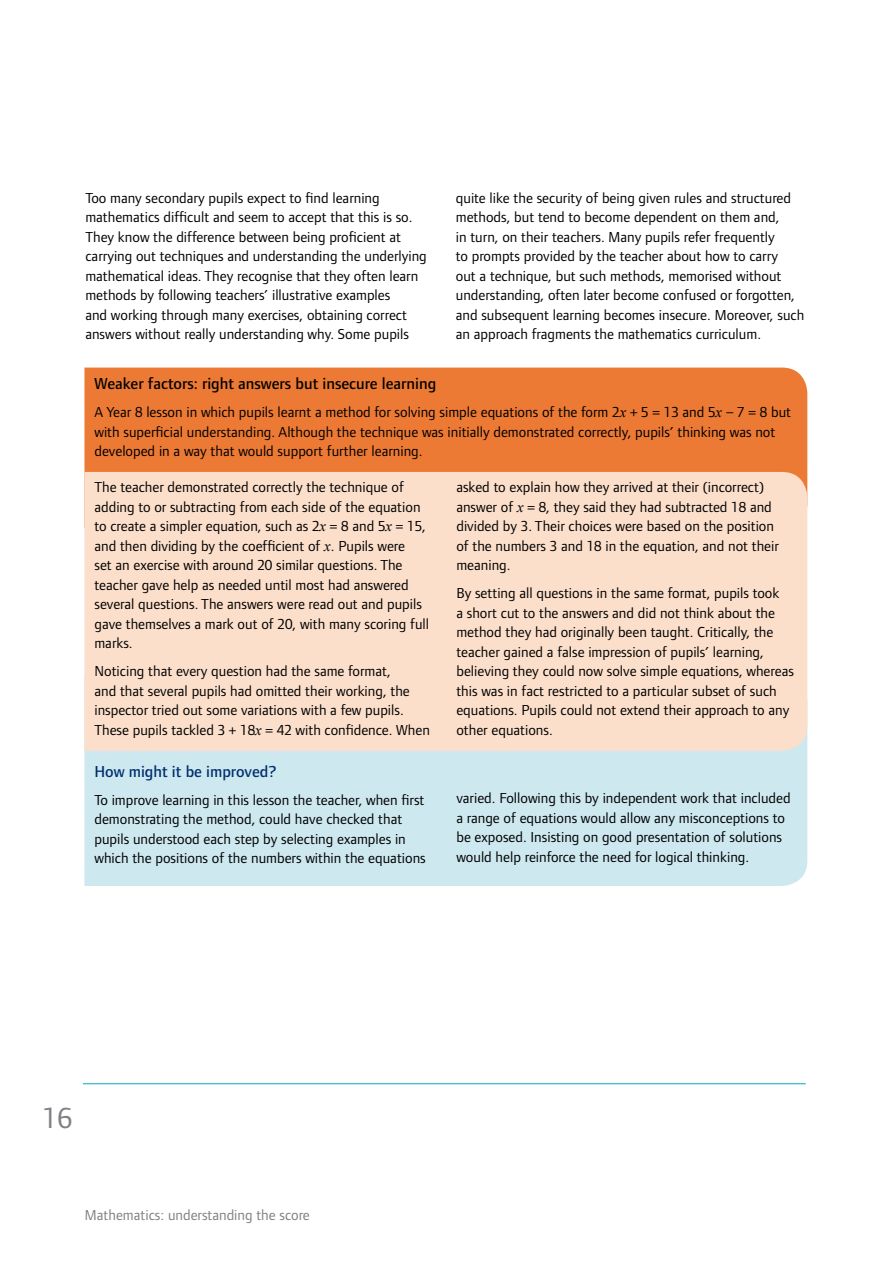
<style>
.page{position:relative;width:893px;height:1263px;background:#fff}
.page>*{position:absolute;margin:0;border:0;box-sizing:border-box;transform-origin:0 0}
.t1{font:30px "Foundry Form Sans";color:#807f83}
.t2{font:500 16.5px "Foundry Form Sans";color:#000}
.t3{font:500 16.5px "Foundry Form Sans";color:#002e6e}
.t4{font:15px/19.5px "Foundry Form Sans";color:#000}
.t5{font:15px "Foundry Form Sans";color:#807f83}
.s1{font-family:"Times New Roman";font-style:italic}
</style>
<div class="page">
<hr style="left:83px;top:1083px;width:723px;height:1px;background:#00aac8">
<div style="left:84px;top:368px;width:723px;height:104px;background:#ec7a34"></div>
<div style="left:84px;top:751px;width:723px;height:135px;background:#cde8ef"></div>
<div style="left:84px;top:472px;width:723px;height:279px;background:#fbdfcb"></div>
<p class="t4" style="left:85px;top:188px;width:343px">Too many secondary pupils expect to find learning mathematics difficult and seem to accept that this is so.<br>They know the difference between being proficient at carrying out techniques and understanding the underlying mathematical ideas. They recognise that they often learn methods by following teachers’ illustrative examples<br>and working through many exercises, obtaining correct answers without really understanding why. Some pupils</p>
<p class="t4" style="left:456px;top:188px;width:350px">quite like the security of being given rules and structured methods, but tend to become dependent on them and,<br>in turn, on their teachers. Many pupils refer frequently<br>to prompts provided by the teacher about how to carry<br>out a technique, but such methods, memorised without understanding, often later become confused or forgotten, and subsequent learning becomes insecure. Moreover, such an approach fragments the mathematics curriculum.</p>
<p class="t2" style="left:94px;top:374px;width:343px">Weaker factors: right answers but insecure learning</p>
<p class="t4" style="left:94px;top:402px;width:698px">A Year 8 lesson in which pupils learnt a method for solving simple equations of the form 2<span class="s1">x</span> + 5 = 13 and 5<span class="s1">x</span> – 7 = 8 but with superficial understanding. Although the technique was initially demonstrated correctly, pupils’ thinking was not developed in a way that would support further learning.</p>
<p class="t4" style="left:94px;top:477px;width:336px">The teacher demonstrated correctly the technique of adding to or subtracting from each side of the equation to create a simpler equation, such as 2<span class="s1">x</span> = 8 and 5<span class="s1">x</span> = 15, and then dividing by the coefficient of <span class="s1">x</span>. Pupils were<br>set an exercise with around 20 similar questions. The teacher gave help as needed until most had answered several questions. The answers were read out and pupils gave themselves a mark out of 20, with many scoring full marks.</p>
<p class="t4" style="left:94px;top:661px;width:337px">Noticing that every question had the same format,<br>and that several pupils had omitted their working, the inspector tried out some variations with a few pupils.<br>These pupils tackled 3 + 18<span class="s1">x</span> = 42 with confidence. When</p>
<p class="t4" style="left:456px;top:477px;width:324px">asked to explain how they arrived at their (incorrect) answer of <span class="s1">x</span> = 8, they said they had subtracted 18 and divided by 3. Their choices were based on the position of the numbers 3 and 18 in the equation, and not their meaning.</p>
<p class="t4" style="left:456px;top:583px;width:339px">By setting all questions in the same format, pupils took<br>a short cut to the answers and did not think about the method they had originally been taught. Critically, the teacher gained a false impression of pupils’ learning, believing they could now solve simple equations, whereas this was in fact restricted to a particular subset of such equations. Pupils could not extend their approach to any other equations.</p>
<p class="t3" style="left:94px;top:762px;width:184px">How might it be improved?</p>
<p class="t4" style="left:94px;top:790px;width:333px">To improve learning in this lesson the teacher, when first demonstrating the method, could have checked that pupils understood each step by selecting examples in which the positions of the numbers within the equations</p>
<p class="t4" style="left:456px;top:788px;width:336px">varied. Following this by independent work that included a range of equations would allow any misconceptions to be exposed. Insisting on good presentation of solutions would help reinforce the need for logical thinking.</p>
<h1 class="t1" style="left:43px;top:1101px;width:31px">16</h1>
<p class="t5" style="left:85px;top:1207px;width:226px">Mathematics: understanding the score</p>
</div>
